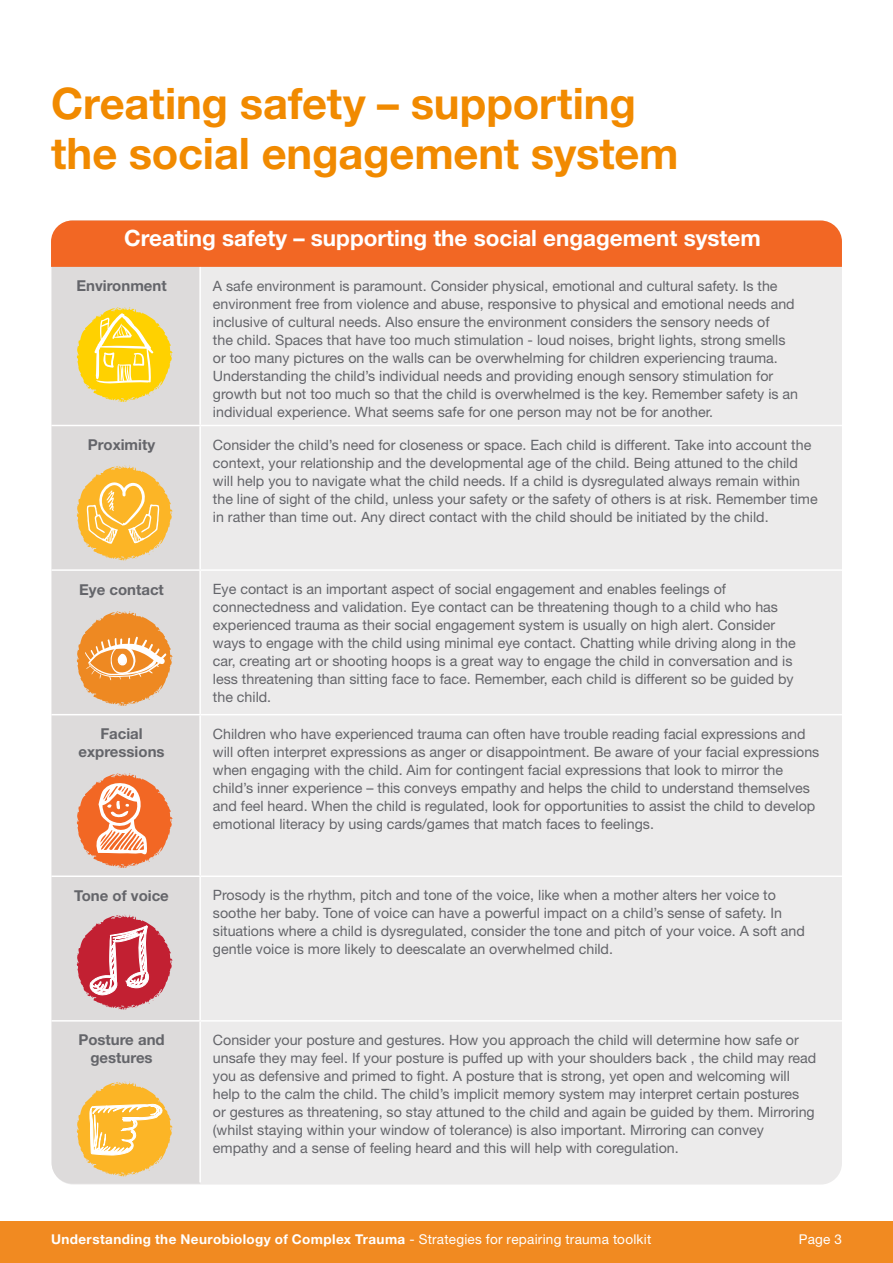
<style>
.page{position:relative;width:893px;height:1263px;background:#fff}
.page>*{position:absolute;margin:0;border:0;box-sizing:border-box;transform-origin:0 0}
.Chapter_Headings{font:700 43.5px/49.5px "Helvetica Neue";letter-spacing:-.005em;color:#f18a00}
.t1{font:700 22.5px "Helvetica Neue";color:#fff}
.t2{font:700 15px/18px "Helvetica Neue";color:#64656a;text-align:center}
.Table_body_copy{font:14.25px/18px "Helvetica Neue";color:#64656a}
.t3{font:700 13.5px "Helvetica Neue";letter-spacing:.03em;color:#fff}
.t4{font:13.5px "Helvetica Neue";color:#fff}
.s1{font-weight:400}
</style>
<div class="page">
<div style="left:0;top:1221px;width:893px;height:42px;background:#f18a21"></div>
<div style="left:52px;top:220px;width:790px;height:964px;background:#ecebeb;border-radius:21px"></div>
<div style="left:51px;top:267px;width:149px;height:917px;background:#dddbdb"></div>
<div style="left:51px;top:221px;width:791px;height:46px;background:#f26724"></div>
<hr style="left:199px;top:267px;width:2px;height:158px;background:#fff">
<hr style="left:199px;top:426px;width:2px;height:143px;background:#fff">
<hr style="left:199px;top:571px;width:2px;height:143px;background:#fff">
<hr style="left:199px;top:715px;width:2px;height:160px;background:#fff">
<hr style="left:51px;top:425px;width:149px;height:1px;background:#fff">
<hr style="left:200px;top:425px;width:642px;height:1px;background:#fff">
<hr style="left:51px;top:569px;width:149px;height:2px;background:#fff">
<hr style="left:200px;top:569px;width:642px;height:2px;background:#fff">
<hr style="left:51px;top:714px;width:149px;height:1px;background:#fff">
<hr style="left:200px;top:714px;width:642px;height:1px;background:#fff">
<hr style="left:51px;top:875px;width:149px;height:2px;background:#fff">
<hr style="left:200px;top:875px;width:642px;height:2px;background:#fff">
<hr style="left:199px;top:877px;width:2px;height:143px;background:#fff">
<hr style="left:199px;top:1021px;width:2px;height:161px;background:#fff">
<hr style="left:51px;top:1020px;width:149px;height:1px;background:#fff">
<hr style="left:200px;top:1020px;width:642px;height:1px;background:#fff">
<svg style="left:77px;top:611px;width:96px;height:95px"></svg>
<svg style="left:77px;top:465px;width:96px;height:96px"></svg>
<svg style="left:77px;top:307px;width:96px;height:95px"></svg>
<svg style="left:77px;top:1081px;width:96px;height:104px"></svg>
<svg style="left:77px;top:773px;width:96px;height:237px"></svg>
<p class="Chapter_Headings" style="left:51px;top:78px;width:629px">Creating safety – supporting the social engagement system</p>
<p class="t1" style="left:124px;top:224px;width:638px">Creating safety – supporting the social engagement system</p>
<p class="t2" style="left:76px;top:277px;width:92px">Environment</p>
<p class="Table_body_copy" style="left:213px;top:277px;width:587px">A safe environment is paramount. Consider physical, emotional and cultural safety. Is the environment free from violence and abuse, responsive to physical and emotional needs and inclusive of cultural needs. Also ensure the environment considers the sensory needs of<br>the child. Spaces that have too much stimulation - loud noises, bright lights, strong smells or too many pictures on the walls can be overwhelming for children experiencing trauma.<br>Understanding the child’s individual needs and providing enough sensory stimulation for growth but not too much so that the child is overwhelmed is the key. Remember safety is an individual experience. What seems safe for one person may not be for another.</p>
<p class="t2" style="left:88px;top:435px;width:69px">Proximity</p>
<p class="Table_body_copy" style="left:213px;top:435px;width:606px">Consider the child’s need for closeness or space. Each child is different. Take into account the context, your relationship and the developmental age of the child. Being attuned to the child will help you to navigate what the child needs. If a child is dysregulated always remain within the line of sight of the child, unless your safety or the safety of others is at risk. Remember time in rather than time out. Any direct contact with the child should be initiated by the child.</p>
<p class="t2" style="left:79px;top:580px;width:86px">Eye contact</p>
<p class="Table_body_copy" style="left:213px;top:580px;width:584px">Eye contact is an important aspect of social engagement and enables feelings of connectedness and validation. Eye contact can be threatening though to a child who has experienced trauma as their social engagement system is usually on high alert. Consider ways to engage with the child using minimal eye contact. Chatting while driving along in the car, creating art or shooting hoops is a great way to engage the child in conversation and is less threatening than sitting face to face. Remember, each child is different so be guided by the child.</p>
<p class="t2" style="left:79px;top:724px;width:88px">Facial expressions</p>
<p class="Table_body_copy" style="left:213px;top:724px;width:608px">Children who have experienced trauma can often have trouble reading facial expressions and will often interpret expressions as anger or disappointment. Be aware of your facial expressions when engaging with the child. Aim for contingent facial expressions that look to mirror the child’s inner experience – this conveys empathy and helps the child to understand themselves and feel heard. When the child is regulated, look for opportunities to assist the child to develop emotional literacy by using cards/games that match faces to feelings.</p>
<p class="t2" style="left:74px;top:886px;width:96px">Tone of voice</p>
<p class="Table_body_copy" style="left:213px;top:886px;width:594px">Prosody is the rhythm, pitch and tone of the voice, like when a mother alters her voice to soothe her baby. Tone of voice can have a powerful impact on a child’s sense of safety. In situations where a child is dysregulated, consider the tone and pitch of your voice. A soft and gentle voice is more likely to deescalate an overwhelmed child.</p>
<p class="t2" style="left:78px;top:1031px;width:88px">Posture and</p>
<p class="t2" style="left:90px;top:1049px;width:64px">gestures</p>
<p class="Table_body_copy" style="left:213px;top:1030px;width:605px">Consider your posture and gestures. How you approach the child will determine how safe or unsafe they may feel. If your posture is puffed up with your shoulders back , the child may read you as defensive and primed to fight. A posture that is strong, yet open and welcoming will help to the calm the child. The child’s implicit memory system may interpret certain postures<br>or gestures as threatening, so stay attuned to the child and again be guided by them. Mirroring (whilst staying within your window of tolerance) is also important. Mirroring can convey empathy and a sense of feeling heard and this will help with coregulation.</p>
<p class="t3" style="left:51px;top:1231px;width:602px">Understanding the Neurobiology of Complex Trauma <span class="s1">- Strategies for repairing trauma toolkit</span></p>
<p class="t4" style="left:799px;top:1231px;width:45px">Page 3</p>
</div>
